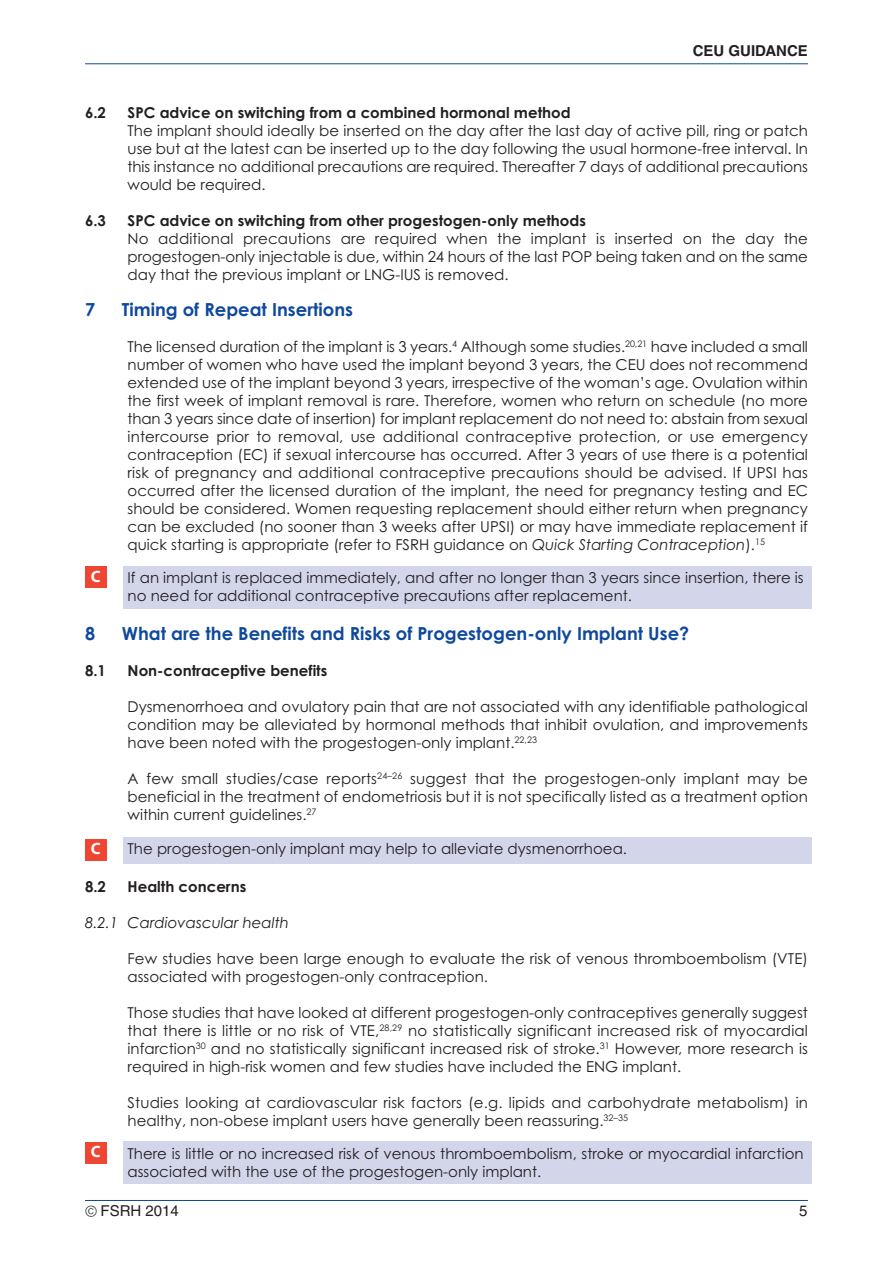
<style>
.page{position:relative;width:893px;height:1263px;background:#fff}
.page>*{position:absolute;margin:0;border:0;box-sizing:border-box;transform-origin:0 0}
.t1{font:700 18px "Century Gothic";color:#0f499d}
.t2{font:700 16.5px "Myriad Pro";color:#fff}
.t3{font:15px/18px "Century Gothic";color:#231f20;text-align:justify}
.t4{font:700 15px "Century Gothic";color:#231f20}
.t5{font:italic 15px "Century Gothic";color:#231f20}
.t6{font:700 15px "Helvetica";color:#231f20}
.t7{font:15px "Helvetica";color:#231f20}
.s1{font-style:italic}
.s2{font-family:"Abadi";font-weight:300;font-stretch:condensed}
</style>
<div class="page">
<hr style="left:85px;top:63px;width:723px;height:1px;background:#0f499d">
<hr style="left:85px;top:1200px;width:723px;height:1px;background:#0f499d">
<div style="left:123px;top:566px;width:689px;height:42px;background:#d3d6eb"></div>
<div style="left:85px;top:567px;width:21px;height:21px;background:#ef4633"></div>
<div style="left:123px;top:838px;width:689px;height:26px;background:#d3d6eb"></div>
<div style="left:85px;top:839px;width:21px;height:21px;background:#ef4633"></div>
<div style="left:123px;top:1142px;width:689px;height:42px;background:#d3d6eb"></div>
<div style="left:85px;top:1142px;width:21px;height:22px;background:#ef4633"></div>
<p class="t6" style="left:693px;top:45px;width:117px">CEU GUIDANCE</p>
<p class="t4" style="left:85px;top:104px;width:22px">6.2</p>
<p class="t4" style="left:128px;top:104px;width:445px">SPC advice on switching from a combined hormonal method</p>
<p class="t3" style="left:128px;top:121px;width:682px">The implant should ideally be inserted on the day after the last day of active pill, ring or patch use but at the latest can be inserted up to the day following the usual hormone-free interval. In this instance no additional precautions are required. Thereafter 7 days of additional precautions would be required.</p>
<p class="t4" style="left:85px;top:212px;width:22px">6.3</p>
<p class="t4" style="left:128px;top:212px;width:460px">SPC advice on switching from other progestogen-only methods</p>
<p class="t3" style="left:128px;top:229px;width:682px">No additional precautions are required when the implant is inserted on the day the progestogen-only injectable is due, within 24 hours of the last POP being taken and on the same day that the previous implant or LNG-IUS is removed.</p>
<p class="t1" style="left:85px;top:299px;width:12px">7</p>
<p class="t1" style="left:122px;top:299px;width:233px">Timing of Repeat Insertions</p>
<p class="t3" style="left:128px;top:337px;width:682px">The licensed duration of the implant is 3 years.<sup>4</sup> Although some studies.<sup>20,21</sup> have included a small number of women who have used the implant beyond 3 years, the CEU does not recommend extended use of the implant beyond 3 years, irrespective of the woman’s age. Ovulation within the first week of implant removal is rare. Therefore, women who return on schedule (no more than 3 years since date of insertion) for implant replacement do not need to: abstain from sexual intercourse prior to removal, use additional contraceptive protection, or use emergency contraception (EC) if sexual intercourse has occurred. After 3 years of use there is a potential risk of pregnancy and additional contraceptive precautions should be advised. If UPSI has occurred after the licensed duration of the implant, the need for pregnancy testing and EC should be considered. Women requesting replacement should either return when pregnancy can be excluded (no sooner than 3 weeks after UPSI) or may have immediate replacement if quick starting is appropriate (refer to FSRH guidance on <span class="s1">Quick Starting Contraception</span>).<sup>15</sup></p>
<p class="t2" style="left:91px;top:570px;width:11px">C</p>
<p class="t3" style="left:128px;top:569px;width:678px">If an implant is replaced immediately, and after no longer than 3 years since insertion, there is no need for additional contraceptive precautions after replacement.</p>
<p class="t1" style="left:85px;top:623px;width:12px">8</p>
<p class="t1" style="left:122px;top:623px;width:569px">What are the Benefits and Risks of Progestogen-only Implant Use?</p>
<p class="t4" style="left:85px;top:662px;width:22px">8.1</p>
<p class="t4" style="left:128px;top:662px;width:201px">Non-contraceptive benefits</p>
<p class="t3" style="left:128px;top:697px;width:682px">Dysmenorrhoea and ovulatory pain that are not associated with any identifiable pathological condition may be alleviated by hormonal methods that inhibit ovulation, and improvements have been noted with the progestogen-only implant.<sup>22,23</sup></p>
<p class="t3" style="left:128px;top:769px;width:682px">A few small studies/case reports<sup>24–26</sup> suggest that the progestogen-only implant may be beneficial in the treatment of endometriosis but it is not specifically listed as a treatment option within current guidelines.<sup>27</sup></p>
<p class="t2" style="left:91px;top:842px;width:11px">C</p>
<p class="t3" style="left:128px;top:839px;width:501px">The progestogen-only implant may help to alleviate dysmenorrhoea.</p>
<p class="t4" style="left:85px;top:878px;width:22px">8.2</p>
<p class="t4" style="left:128px;top:878px;width:120px">Health concerns</p>
<p class="t5" style="left:85px;top:914px;width:206px">8.2.1 Cardiovascular health</p>
<p class="t3" style="left:128px;top:949px;width:682px">Few studies have been large enough to evaluate the risk of venous thromboembolism (VTE) associated with progestogen-only contraception.</p>
<p class="t3" style="left:128px;top:1003px;width:682px">Those studies that have looked at different progestogen-only contraceptives generally suggest that there is little or no risk of VTE,<sup>28,29</sup> no statistically significant increased risk of myocardial infarction<sup>30</sup> and no statistically significant increased risk of stroke.<sup>31</sup> However, more research is required in high-risk women and few studies have included the ENG implant.</p>
<p class="t3" style="left:128px;top:1093px;width:682px">Studies looking at cardiovascular risk factors (e.g. lipids and carbohydrate metabolism) in healthy, non-obese implant users have generally been reassuring.<sup>32–35</sup></p>
<p class="t2" style="left:91px;top:1145px;width:11px">C</p>
<p class="t3" style="left:128px;top:1145px;width:678px">There is little or no increased risk of venous thromboembolism, stroke or myocardial infarction associated with the use of the progestogen-only implant.</p>
<p class="t7" style="left:85px;top:1205px;width:95px"><span class="s2">©</span> FSRH 2014</p>
<p class="t7" style="left:799px;top:1205px;width:10px">5</p>
</div>
